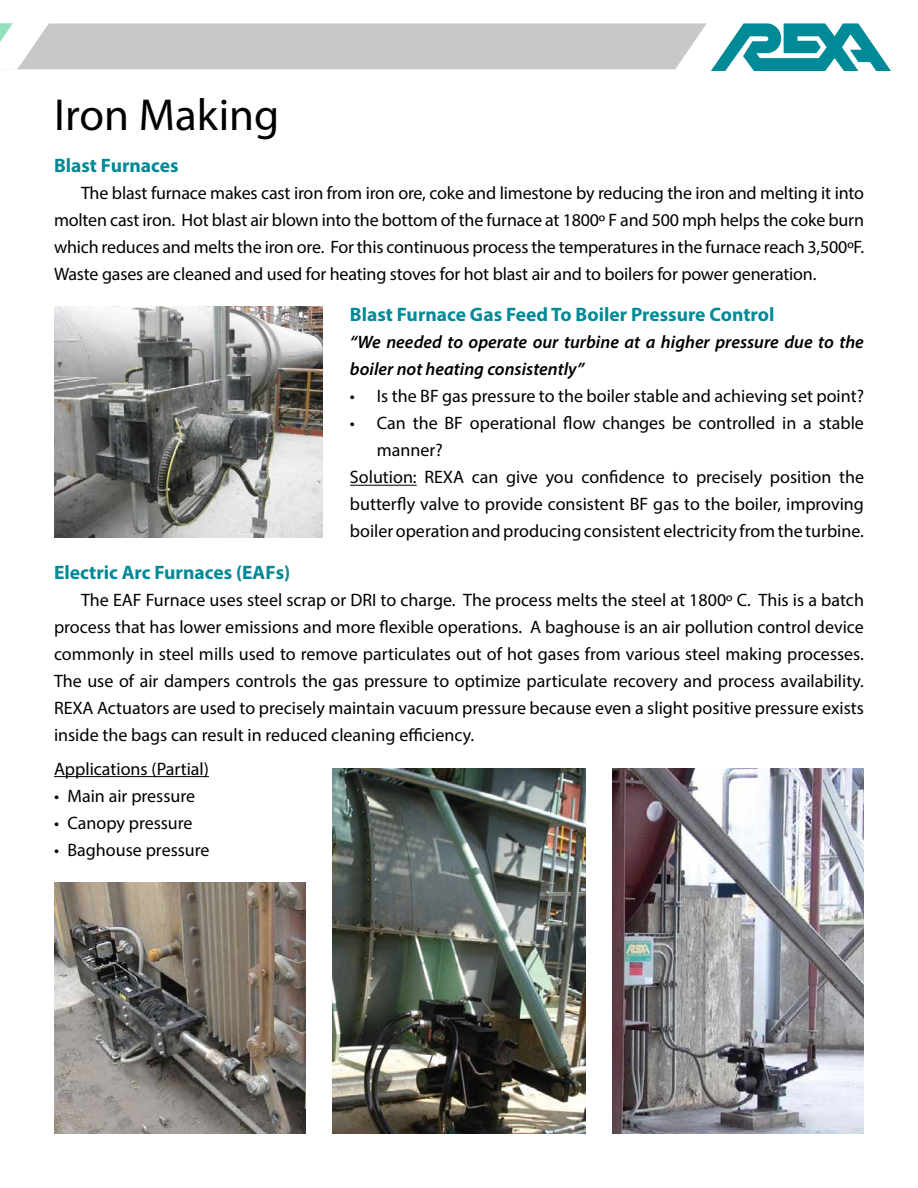
<style>
.page{position:relative;width:918px;height:1188px;background:#fff}
.page>*{position:absolute;margin:0;border:0;box-sizing:border-box;transform-origin:0 0}
.t1{font:45px "Myriad Pro";color:#000}
.t2{font:700 19.5px "Myriad Pro";color:#008996}
.t3{font:18px/27px "Myriad Pro";color:#000;text-align:justify}
.t4{font:italic 600 18px/27px "Myriad Pro";color:#000}
</style>
<div class="page">
<hr style="left:54px;top:776px;width:155px;height:1px;background:#000">
<img style="left:54px;top:883px;width:252px;height:251px">
<img style="left:333px;top:768px;width:252px;height:366px">
<img style="left:612px;top:768px;width:252px;height:366px">
<img style="left:54px;top:307px;width:269px;height:230px">
<hr style="left:350px;top:485px;width:67px;height:1px;background:#000">
<svg style="left:0;top:23px;width:891px;height:48px;background:#b7c9cc"></svg>
<h1 class="t1" style="left:54px;top:87px;width:227px">Iron Making</h1>
<p class="t2" style="left:54px;top:153px;width:126px">Blast Furnaces</p>
<p class="t3" style="left:54px;top:179px;width:812px;text-indent:27px">The blast furnace makes cast iron from iron ore, coke and limestone by reducing the iron and melting it into molten cast iron. Hot blast air blown into the bottom of the furnace at 1800º F and 500 mph helps the coke burn which reduces and melts the iron ore. For this continuous process the temperatures in the furnace reach 3,500ºF.<br>Waste gases are cleaned and used for heating stoves for hot blast air and to boilers for power generation.</p>
<p class="t2" style="left:350px;top:302px;width:426px">Blast Furnace Gas Feed To Boiler Pressure Control</p>
<p class="t4" style="left:350px;top:328px;width:516px">“We needed to operate our turbine at a higher pressure due to the boiler not heating consistently”</p>
<p class="t3" style="left:350px;top:383px;width:516px">• Is the BF gas pressure to the boiler stable and achieving set point?</p>
<p class="t3" style="left:350px;top:410px;width:516px">• Can the BF operational flow changes be controlled in a stable</p>
<p class="t3" style="left:377px;top:437px;width:67px">manner?</p>
<p class="t3" style="left:350px;top:464px;width:516px">Solution: REXA can give you confidence to precisely position the</p>
<p class="t3" style="left:350px;top:491px;width:516px">butterfly valve to provide consistent BF gas to the boiler, improving</p>
<p class="t3" style="left:350px;top:518px;width:516px">boiler operation and producing consistent electricity from the turbine.</p>
<p class="t2" style="left:54px;top:560px;width:238px">Electric Arc Furnaces (EAFs)</p>
<p class="t3" style="left:54px;top:586px;width:812px;text-indent:27px">The EAF Furnace uses steel scrap or DRI to charge. The process melts the steel at 1800º C. This is a batch process that has lower emissions and more flexible operations. A baghouse is an air pollution control device commonly in steel mills used to remove particulates out of hot gases from various steel making processes.<br>The use of air dampers controls the gas pressure to optimize particulate recovery and process availability.<br>REXA Actuators are used to precisely maintain vacuum pressure because even a slight positive pressure exists inside the bags can result in reduced cleaning efficiency.</p>
<p class="t3" style="left:54px;top:755px;width:156px">Applications (Partial)</p>
<p class="t3" style="left:54px;top:782px;width:143px">• Main air pressure</p>
<p class="t3" style="left:54px;top:809px;width:140px">• Canopy pressure</p>
<p class="t3" style="left:54px;top:836px;width:157px">• Baghouse pressure</p>
</div>
